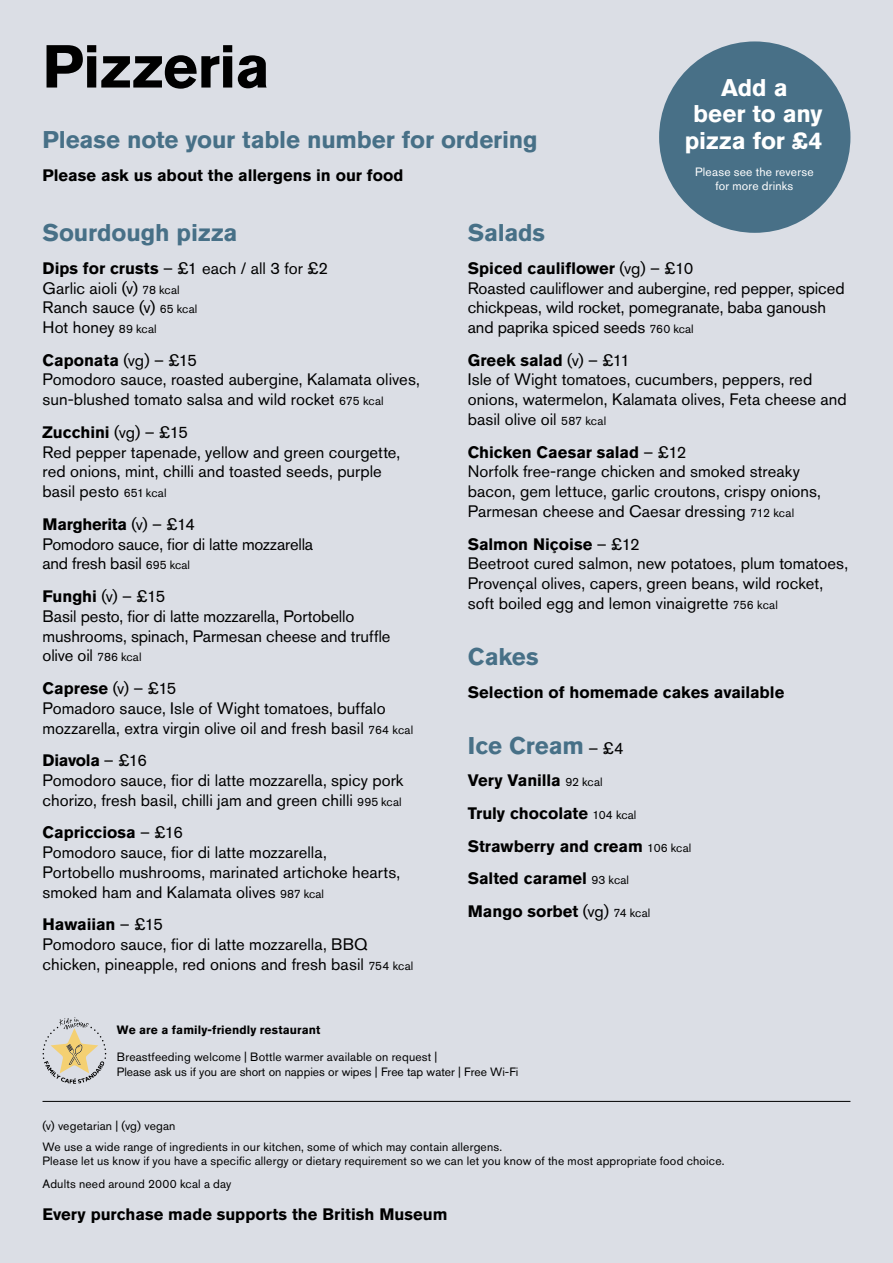
<style>
.page{position:relative;width:893px;height:1263px;background:#dbdee5}
.page>*{position:absolute;margin:0;border:0;box-sizing:border-box;transform-origin:0 0}
.t1{font:700 60px "Akzidenz Grotesk Pro";letter-spacing:-.015em;color:#000}
.t2{font:700 24px "Akzidenz Grotesk Pro";letter-spacing:-.005em;color:#477087}
.t3{font:700 24px/26.4px "Akzidenz Grotesk Pro";letter-spacing:-.005em;color:#fff;text-align:center}
.t4{font:16.5px/19.8px "Akzidenz Grotesk Pro Regular 2";color:#000}
.t5{font:700 16.5px "Akzidenz Grotesk Pro";color:#000}
.t6{font:16.5px "Akzidenz Grotesk Pro Bold 2";color:#000}
.t7{font:12px "Akzidenz Grotesk Pro Regular 3";letter-spacing:.015em;color:#000}
.t8{font:12px/14.4px "Akzidenz Grotesk Pro Regular 2";letter-spacing:.015em;color:#000}
.t9{font:12px/14.4px "Akzidenz Grotesk Pro Regular 2";letter-spacing:.015em;color:#fff;text-align:center}
.t10{font:700 12px "Akzidenz Grotesk Pro";letter-spacing:.01em;color:#000}
.s1{font-family:"Akzidenz Grotesk Pro";font-weight:700}
.s2{font-size:12px}
.s3{font-family:"Akzidenz Grotesk Pro Regular 2";font-weight:400;font-size:16.5px;color:#000}
.s4{font-family:"Akzidenz Grotesk Pro Regular 2";font-weight:400;font-size:12px}
.s5{font-family:"Akzidenz Grotesk Pro Regular 2";font-weight:400}
.s6{font-family:"Akzidenz Grotesk Pro"}
</style>
<div class="page">
<hr style="left:43px;top:1101px;width:807px;height:1px;background:#000">
<div style="left:659px;top:41px;width:191px;height:192px;background:#487087;border-radius:50%"></div>
<svg style="left:43px;top:1017px;width:63px;height:67px"></svg>
<h1 class="t1" style="left:43px;top:28px;width:229px">Pizzeria</h1>
<h2 class="t2" style="left:43px;top:124px;width:497px">Please note your table number for ordering</h2>
<p class="t5" style="left:43px;top:164px;width:362px">Please ask us about the allergens in our food</p>
<h2 class="t3" style="left:685px;top:74px;width:139px">Add a<br>beer to any pizza for £4</h2>
<p class="t9" style="left:695px;top:164px;width:120px">Please see the reverse for more drinks</p>
<h2 class="t2" style="left:43px;top:217px;width:196px">Sourdough pizza</h2>
<p class="t4" style="left:43px;top:258px;width:287px"><span class="s1">Dips for crusts</span> – £1 each / all 3 for £2<br>Garlic aioli (v) <span class="s2">78 kcal<br></span>Ranch sauce (v) <span class="s2">65 kcal<br></span>Hot honey <span class="s2">89 kcal</span></p>
<p class="t4" style="left:43px;top:350px;width:379px"><span class="s1">Caponata</span> (vg) – £15<br>Pomodoro sauce, roasted aubergine, Kalamata olives, sun-blushed tomato salsa and wild rocket <span class="s2">675 kcal</span></p>
<p class="t4" style="left:43px;top:422px;width:359px"><span class="s1">Zucchini</span> (vg) – £15<br>Red pepper tapenade, yellow and green courgette, red onions, mint, chilli and toasted seeds, purple basil pesto <span class="s2">651 kcal</span></p>
<p class="t4" style="left:43px;top:514px;width:272px"><span class="s1">Margherita</span> (v) – £14<br>Pomodoro sauce, for di latte mozzarella and fresh basil <span class="s2">695 kcal</span></p>
<p class="t4" style="left:43px;top:586px;width:349px"><span class="s1">Funghi</span> (v) – £15<br>Basil pesto, for di latte mozzarella, Portobello mushrooms, spinach, Parmesan cheese and truffe olive oil <span class="s2">786 kcal</span></p>
<p class="t4" style="left:43px;top:678px;width:372px"><span class="s1">Caprese</span> (v) – £15<br>Pomadoro sauce, Isle of Wight tomatoes, buffalo mozzarella, extra virgin olive oil and fresh basil <span class="s2">764 kcal</span></p>
<p class="t4" style="left:43px;top:750px;width:362px"><span class="s1">Diavola</span> – £16<br>Pomodoro sauce, for di latte mozzarella, spicy pork chorizo, fresh basil, chilli jam and green chilli <span class="s2">995 kcal</span></p>
<p class="t4" style="left:43px;top:822px;width:359px"><span class="s1">Capricciosa</span> – £16<br>Pomodoro sauce, for di latte mozzarella, Portobello mushrooms, marinated artichoke hearts, smoked ham and Kalamata olives <span class="s2">987 kcal</span></p>
<p class="t4" style="left:43px;top:914px;width:372px"><span class="s1">Hawaiian</span> – £15<br>Pomodoro sauce, for di latte mozzarella, BBQ chicken, pineapple, red onions and fresh basil <span class="s2">754 kcal</span></p>
<h2 class="t2" style="left:468px;top:217px;width:79px">Salads</h2>
<p class="t4" style="left:468px;top:258px;width:378px"><span class="s1">Spiced caulifower</span> (vg) – £10<br>Roasted caulifower and aubergine, red pepper, spiced chickpeas, wild rocket, pomegranate, baba ganoush and paprika spiced seeds <span class="s2">760 kcal</span></p>
<p class="t4" style="left:468px;top:350px;width:381px"><span class="s1">Greek salad</span> (v) – £11<br>Isle of Wight tomatoes, cucumbers, peppers, red onions, watermelon, Kalamata olives, Feta cheese and basil olive oil <span class="s2">587 kcal</span></p>
<p class="t4" style="left:468px;top:442px;width:355px"><span class="s1">Chicken Caesar salad</span> – £12<br>Norfolk free-range chicken and smoked streaky bacon, gem lettuce, garlic croutons, crispy onions, Parmesan cheese and Caesar dressing <span class="s2">712 kcal</span></p>
<p class="t4" style="left:468px;top:534px;width:382px"><span class="s1">Salmon Niçoise</span> – £12<br>Beetroot cured salmon, new potatoes, plum tomatoes, Provençal olives, capers, green beans, wild rocket, soft boiled egg and lemon vinaigrette <span class="s2">756 kcal</span></p>
<h2 class="t2" style="left:468px;top:641px;width:72px">Cakes</h2>
<p class="t5" style="left:468px;top:681px;width:318px">Selection of homemade cakes available</p>
<h2 class="t2" style="left:468px;top:730px;width:158px">Ice Cream <span class="s3">– £4</span></h2>
<p class="t5" style="left:468px;top:770px;width:136px">Very Vanilla <span class="s4">92 kcal</span></p>
<p class="t5" style="left:468px;top:802px;width:170px">Truly chocolate <span class="s4">104 kcal</span></p>
<p class="t5" style="left:468px;top:835px;width:225px">Strawberry and cream <span class="s4">106 kcal</span></p>
<p class="t5" style="left:468px;top:868px;width:163px">Salted caramel <span class="s4">93 kcal</span></p>
<p class="t5" style="left:468px;top:900px;width:184px">Mango sorbet <span class="s5">(vg)</span> <span class="s4">74 kcal</span></p>
<h3 class="t10" style="left:117px;top:1022px;width:205px">We are a family-friendly restaurant</h3>
<p class="t8" style="left:117px;top:1050px;width:403px">Breastfeeding welcome | Bottle warmer available on request |<br>Please ask us if you are short on nap<span class="s6">p</span>ies or wipes | Free tap water | Free Wi-Fi</p>
<p class="t7" style="left:43px;top:1118px;width:135px">(v) vegetarian | (vg) vegan</p>
<p class="t7" style="left:43px;top:1139px;width:461px">We use a wide range of ingredients in our kitchen, some of which may contain allergens.</p>
<p class="t7" style="left:43px;top:1153px;width:684px">Please let us know if you have a specific allergy or dietary requirement so we can let you know of the most appropriate food choice.</p>
<p class="t7" style="left:43px;top:1176px;width:190px">Adults need around 2000 kcal a day</p>
<p class="t6" style="left:43px;top:1204px;width:407px">Every purchase made supports the British Museum</p>
</div>
